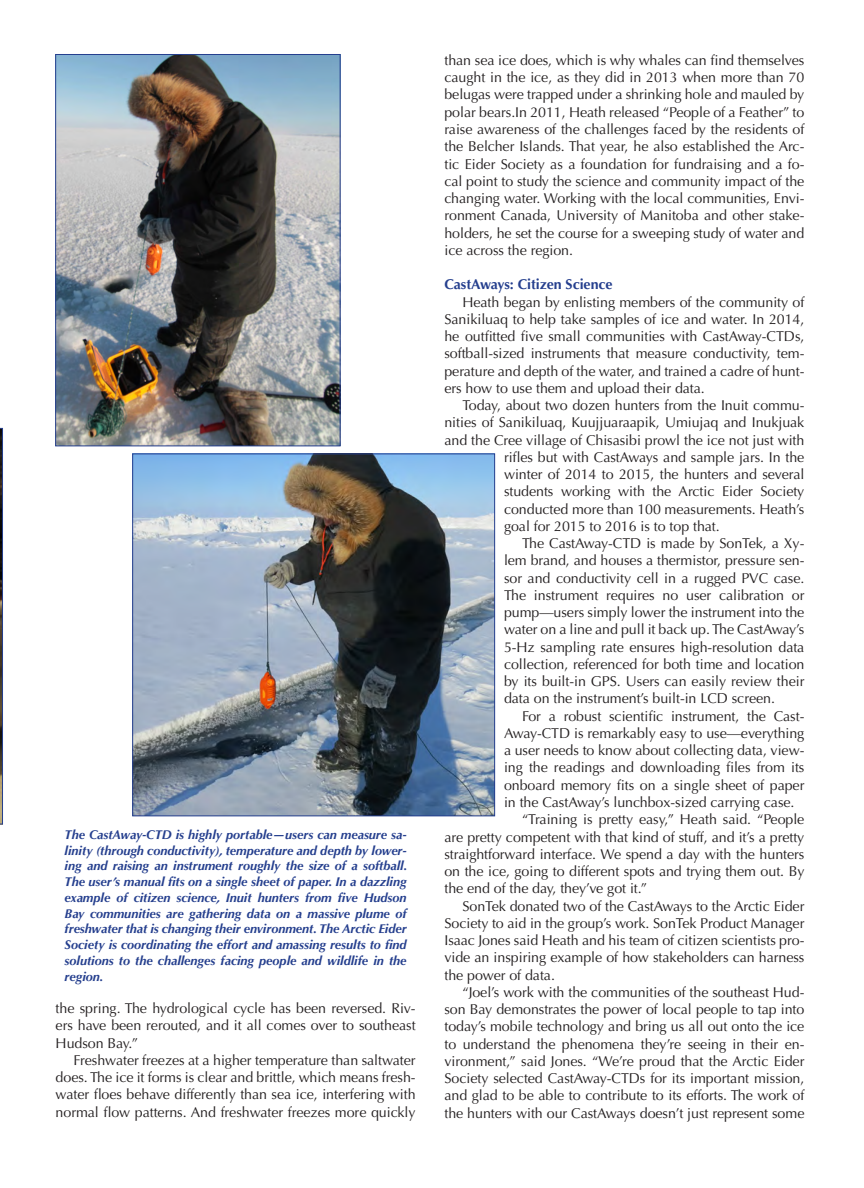
<style>
.page{position:relative;width:864px;height:1188px;background:#fff}
.page>*{position:absolute;margin:0;border:0;box-sizing:border-box;transform-origin:0 0}
.Body_Text{font:14.25px/17.2px "Optima LT Std";letter-spacing:-.005em;color:#231f20;text-align:justify}
.Article_Subhead{font:700 14.25px "Optima LT Std";letter-spacing:-.005em;color:#253f8e}
.t1{font:italic 700 12.75px/15.8px "Optima LT Std";letter-spacing:-.005em;color:#253f8e;text-align:justify}
</style>
<div class="page">
<svg style="left:0;top:428px;width:3px;height:396px"></svg>
<img style="left:57px;top:56px;width:282px;height:388px">
<div style="left:55px;top:54px;width:286px;height:392px;border:1px solid #253f8e"></div>
<img style="left:134px;top:456px;width:359px;height:358px">
<div style="left:132px;top:454px;width:363px;height:362px;border:1px solid #253f8e"></div>
<p class="t1" style="left:65px;top:827px;width:344px">The CastAway-CTD is highly portable—users can measure sa&shy;linity (through conductivity), temperature and depth by lower&shy;ing and raising an instrument roughly the size of a softball.<br>The user’s manual fits on a single sheet of paper. In a dazzling example of citizen science, Inuit hunters from five Hudson Bay communities are gathering data on a massive plume of freshwater that is changing their environment. The Arctic Eider Society is coordinating the effort and amassing results to find solutions to the challenges facing people and wildlife in the region.</p>
<p class="Body_Text" style="left:56px;top:1000px;width:362px">the spring. The hydrological cycle has been reversed. Riv&shy;ers have been rerouted, and it all comes over to southeast Hudson Bay.”</p>
<p class="Body_Text" style="left:56px;top:1052px;width:362px;text-indent:18px">Freshwater freezes at a higher temperature than saltwater does. The ice it forms is clear and brittle, which means fresh&shy;water floes behave differently than sea ice, interfering with normal flow patterns. And freshwater freezes more quickly</p>
<p class="Body_Text" style="left:444px;top:52px;width:362px">than sea ice does, which is why whales can find themselves caught in the ice, as they did in 2013 when more than 70 belugas were trapped under a shrinking hole and mauled by polar bears.In 2011, Heath released “People of a Feather” to raise awareness of the challenges faced by the residents of the Belcher Islands. That year, he also established the Arc&shy;tic Eider Society as a foundation for fundraising and a fo&shy;cal point to study the science and community impact of the changing water. Working with the local communities, Envi&shy;ronment Canada, University of Manitoba and other stake&shy;holders, he set the course for a sweeping study of water and ice across the region.</p>
<p class="Article_Subhead" style="left:444px;top:276px;width:170px">CastAways: Citizen Science</p>
<p class="Body_Text" style="left:444px;top:293px;width:362px;text-indent:18px">Heath began by enlisting members of the community of Sanikiluaq to help take samples of ice and water. In 2014, he outfitted five small communities with CastAway-CTDs, softball-sized instruments that measure conductivity, tem&shy;perature and depth of the water, and trained a cadre of hunt&shy;ers how to use them and upload their data.</p>
<p class="Body_Text" style="left:462px;top:397px;width:344px">Today, about two dozen hunters from the Inuit commu-</p>
<p class="Body_Text" style="left:444px;top:414px;width:361px">nities of Sanikiluaq, Kuujjuaraapik, Umiujaq and Inukjuak</p>
<p class="Body_Text" style="left:444px;top:431px;width:362px">and the Cree village of Chisasibi prowl the ice not just with</p>
<p class="Body_Text" style="left:504px;top:449px;width:302px">rifles but with CastAways and sample jars. In the</p>
<p class="Body_Text" style="left:504px;top:466px;width:302px">winter of 2014 to 2015, the hunters and several</p>
<p class="Body_Text" style="left:504px;top:483px;width:302px">students working with the Arctic Eider Society</p>
<p class="Body_Text" style="left:504px;top:500px;width:302px">conducted more than 100 measurements. Heath’s</p>
<p class="Body_Text" style="left:504px;top:518px;width:217px">goal for 2015 to 2016 is to top that.</p>
<p class="Body_Text" style="left:504px;top:535px;width:302px;text-indent:18px">The CastAway-CTD is made by SonTek, a Xy&shy;lem brand, and houses a thermistor, pressure sen&shy;sor and conductivity cell in a rugged PVC case.<br>The instrument requires no user calibration or pump—users simply lower the instrument into the water on a line and pull it back up. The CastAway’s 5-Hz sampling rate ensures high-resolution data collection, referenced for both time and location by its built-in GPS. Users can easily review their data on the instrument’s built-in LCD screen.</p>
<p class="Body_Text" style="left:504px;top:707px;width:302px;text-indent:18px">For a robust scientific instrument, the Cast-Away-CTD is remarkably easy to use—everything a user needs to know about collecting data, view&shy;ing the readings and downloading files from its onboard memory fits on a single sheet of paper in the CastAway’s lunchbox-sized carrying case.</p>
<p class="Body_Text" style="left:444px;top:811px;width:362px;text-indent:78px">“Training is pretty easy,” Heath said. “People are pretty competent with that kind of stuff, and it’s a pretty straightforward interface. We spend a day with the hunters on the ice, going to different spots and trying them out. By the end of the day, they’ve got it.”</p>
<p class="Body_Text" style="left:444px;top:897px;width:362px;text-indent:18px">SonTek donated two of the CastAways to the Arctic Eider Society to aid in the group’s work. SonTek Product Manager Isaac Jones said Heath and his team of citizen scientists pro&shy;vide an inspiring example of how stakeholders can harness the power of data.</p>
<p class="Body_Text" style="left:444px;top:984px;width:362px;text-indent:18px">“Joel’s work with the communities of the southeast Hud&shy;son Bay demonstrates the power of local people to tap into today’s mobile technology and bring us all out onto the ice to understand the phenomena they’re seeing in their en&shy;vironment,” said Jones. “We’re proud that the Arctic Eider Society selected CastAway-CTDs for its important mission, and glad to be able to contribute to its efforts. The work of the hunters with our CastAways doesn’t just represent some</p>
</div>
